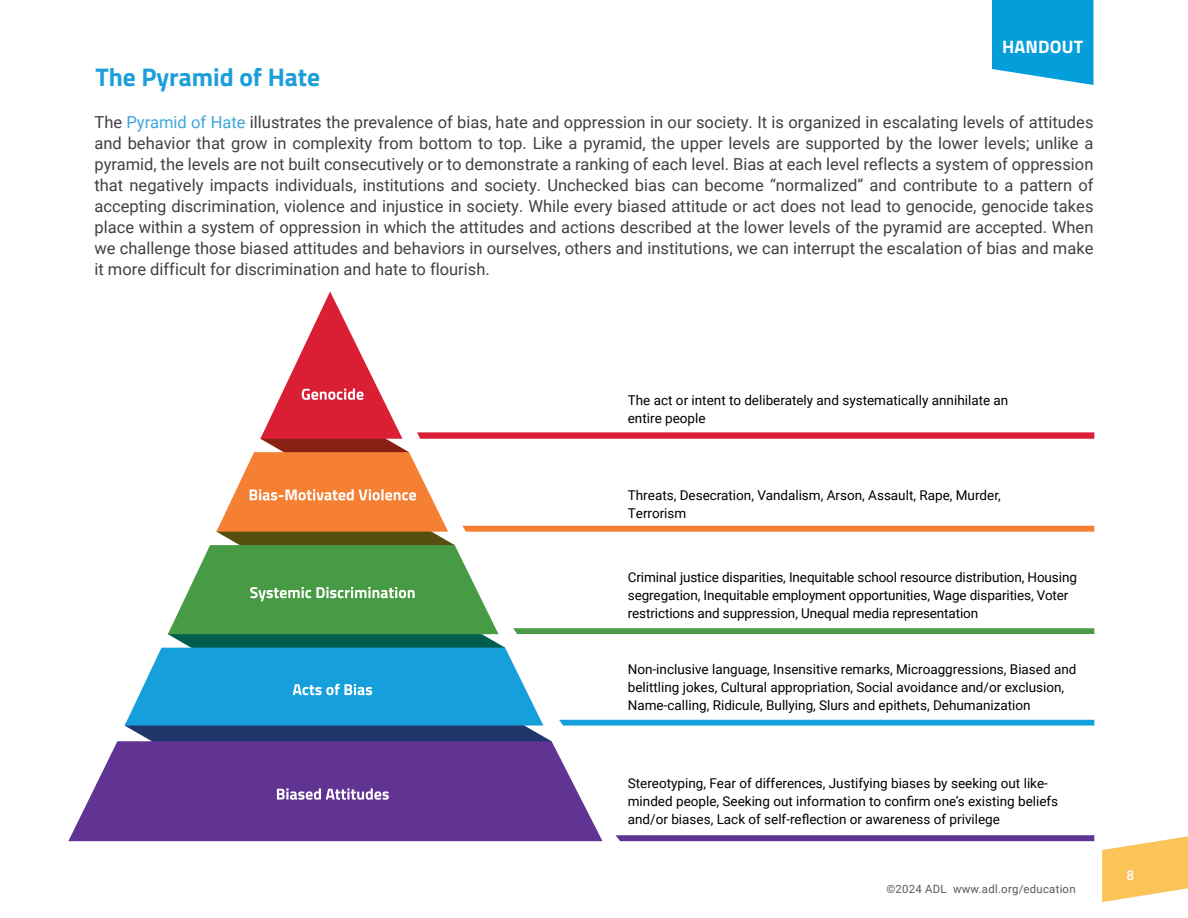
<style>
.page{position:relative;width:1188px;height:918px;background:#fff}
.page>*{position:absolute;margin:0;border:0;box-sizing:border-box;transform-origin:0 0}
.t1{font:700 25.5px "Titillium Web";color:#1b9eda}
.Body_Text{font:700 18px "Titillium Web";letter-spacing:.01em;color:#fff}
.Body_Text-2{font:16.5px/21px "Roboto";color:#414042;text-align:justify}
.t2{font:13.5px/18px "Roboto";color:#000}
.t3{font:500 13.5px "Roboto";color:#fff}
.t4{font:11.4px "Roboto";letter-spacing:.02em;color:#58595b}
.s1{color:#3ea6de}
</style>
<div class="page">
<svg style="left:1102px;top:836px;width:86px;height:66px"></svg>
<svg style="left:992px;top:0;width:102px;height:85px;background:#1ba8de"></svg>
<svg style="left:615px;top:835px;width:479px;height:6px;background:#683c98"></svg>
<div style="left:125px;top:726px;width:426px;height:15px;background:#1f376a"></div>
<svg style="left:68px;top:741px;width:535px;height:100px;background:#70479d"></svg>
<svg style="left:125px;top:291px;width:969px;height:435px"></svg>
<svg style="left:277px;top:788px;width:112px;height:12px"></svg>
<p class="Body_Text" style="left:1002px;top:33px;width:83px">HANDOUT</p>
<p class="t1" style="left:95px;top:57px;width:226px">The Pyramid of Hate</p>
<p class="Body_Text-2" style="left:94px;top:111px;width:1001px">The <span class="s1">Pyramid of Hate</span> illustrates the prevalence of bias, hate and oppression in our society. It is organized in escalating levels of attitudes and behavior that grow in complexity from bottom to top. Like a pyramid, the upper levels are supported by the lower levels; unlike a pyramid, the levels are not built consecutively or to demonstrate a ranking of each level. Bias at each level reflects a system of oppression that negatively impacts individuals, institutions and society. Unchecked bias can become “normalized” and contribute to a pattern of accepting discrimination, violence and injustice in society. While every biased attitude or act does not lead to genocide, genocide takes place within a system of oppression in which the attitudes and actions described at the lower levels of the pyramid are accepted. When we challenge those biased attitudes and behaviors in ourselves, others and institutions, we can interrupt the escalation of bias and make it more difficult for discrimination and hate to flourish.</p>
<p class="t2" style="left:628px;top:391px;width:382px">The act or intent to deliberately and systematically annihilate an entire people</p>
<p class="t2" style="left:628px;top:485px;width:374px">Threats, Desecration, Vandalism, Arson, Assault, Rape, Murder,<br>Terrorism</p>
<p class="t2" style="left:628px;top:568px;width:451px">Criminal justice disparities, Inequitable school resource distribution, Housing segregation, Inequitable employment opportunities, Wage disparities, Voter restrictions and suppression, Unequal media representation</p>
<p class="t2" style="left:628px;top:659px;width:450px">Non-inclusive language, Insensitive remarks, Microaggressions, Biased and belittling jokes, Cultural appropriation, Social avoidance and/or exclusion,<br>Name-calling, Ridicule, Bullying, Slurs and epithets, Dehumanization</p>
<p class="t2" style="left:628px;top:774px;width:432px">Stereotyping, Fear of differences, Justifying biases by seeking out like&shy;minded people, Seeking out information to confirm one’s existing beliefs and/or biases, Lack of self-reflection or awareness of privilege</p>
<p class="t4" style="left:886px;top:881px;width:191px">©2024 ADL www.adl.org/education</p>
<p class="t3" style="left:1126px;top:866px;width:9px">8</p>
</div>
